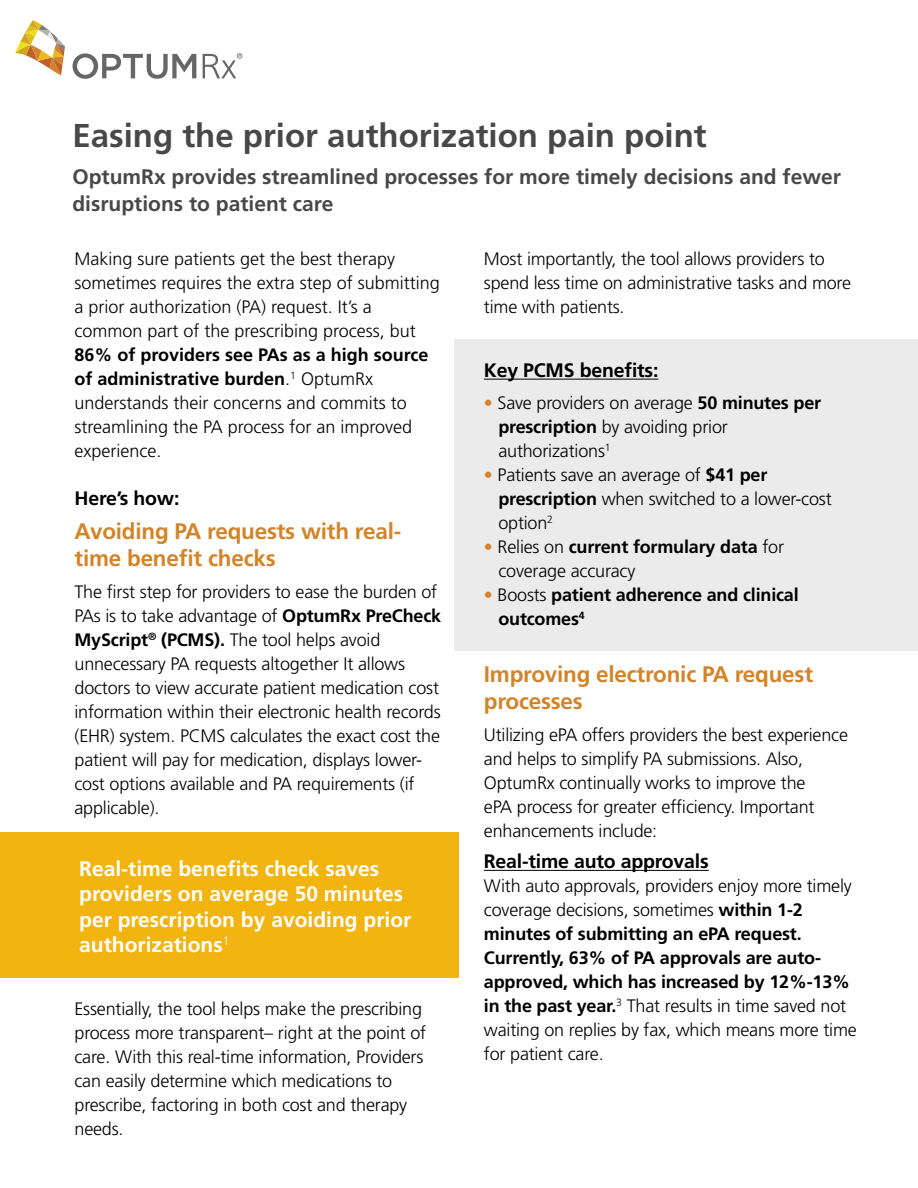
<style>
.page{position:relative;width:918px;height:1188px;background:#fff}
.page>*{position:absolute;margin:0;border:0;box-sizing:border-box;transform-origin:0 0}
.t1{font:700 33px "Frutiger";color:#484848}
.t2{font:700 22.5px/27px "Frutiger";letter-spacing:-.01em;color:#d38429}
.t3{font:700 21px/25.5px "Frutiger";color:#fff}
.t4{font:700 21px/27px "Frutiger";color:#484848}
.t5{font:700 19.5px "Frutiger";letter-spacing:-.01em;color:#000}
.t6{font:300 18px/24px "Frutiger";letter-spacing:-.01em;color:#000}
.t7{font:700 18px/24px "Frutiger";letter-spacing:-.01em;color:#000}
.s1{font-weight:700}
.s2{font-weight:700;color:#d38429}
.s3{color:#d38429}
.s4{font-weight:300}
</style>
<div class="page">
<div style="left:0;top:833px;width:459px;height:145px;background:#f2b411"></div>
<div style="left:455px;top:339px;width:463px;height:311px;background:#ebebeb"></div>
<hr style="left:484px;top:379px;width:175px;height:1px;background:#000">
<hr style="left:484px;top:870px;width:225px;height:1px;background:#000">
<svg style="left:15px;top:20px;width:50px;height:56px"></svg>
<svg style="left:73px;top:53px;width:123px;height:26px"></svg>
<svg style="left:203px;top:53px;width:39px;height:25px"></svg>
<h1 class="t1" style="left:72px;top:116px;width:636px">Easing the prior authorization pain point</h1>
<p class="t4" style="left:72px;top:163px;width:770px">OptumRx provides streamlined processes for more timely decisions and fewer disruptions to patient care</p>
<p class="t6" style="left:75px;top:246px;width:367px">Making sure patients get the best therapy sometimes requires the extra step of submitting a prior authorization (PA) request. It’s a common part of the prescribing process, but</p>
<p class="t6" style="left:75px;top:342px;width:356px"><span class="s1">86% of providers see PAs as a high source of administrative burden</span>.<sup>1</sup> OptumRx understands their concerns and commits to streamlining the PA process for an improved experience.</p>
<p class="t5" style="left:75px;top:486px;width:106px">Here’s how:</p>
<p class="t2" style="left:75px;top:518px;width:328px">Avoiding PA requests with real&shy;time benefit checks</p>
<p class="t6" style="left:75px;top:579px;width:368px">The first step for providers to ease the burden of PAs is to take advantage of <span class="s1">OptumRx PreCheck MyScript</span><sup>®</sup> <span class="s1">(PCMS).</span> The tool helps avoid unnecessary PA requests altogether It allows doctors to view accurate patient medication cost information within their electronic health records (EHR) system. PCMS calculates the exact cost the patient will pay for medication, displays lower&shy;cost options available and PA requirements (if applicable).</p>
<p class="t3" style="left:79px;top:855px;width:334px">Real-time benefits check saves providers on average 50 minutes per prescription by avoiding prior authorizations<sup>1</sup></p>
<p class="t6" style="left:75px;top:997px;width:353px">Essentially, the tool helps make the prescribing process more transparent– right at the point of care. With this real-time information, Providers can easily determine which medications to prescribe, factoring in both cost and therapy needs.</p>
<p class="t6" style="left:484px;top:246px;width:369px">Most importantly, the tool allows providers to spend less time on administrative tasks and more time with patients.</p>
<p class="t5" style="left:484px;top:359px;width:176px">Key PCMS benefits:</p>
<p class="t6" style="left:498px;top:390px;width:324px;text-indent:-14px"><span class="s2">•</span> Save providers on average <span class="s1">50 minutes per prescription</span> by avoiding prior authorizations<sup>1</sup></p>
<p class="t6" style="left:498px;top:462px;width:335px;text-indent:-14px"><span class="s2">•</span> Patients save an average of <span class="s1">$41 per prescription</span> when switched to a lower-cost option<sup>2</sup></p>
<p class="t6" style="left:498px;top:534px;width:287px;text-indent:-14px"><span class="s2">•</span> Relies on <span class="s1">current formulary data</span> for coverage accuracy</p>
<p class="t7" style="left:498px;top:582px;width:302px;text-indent:-14px"><span class="s3">•</span> <span class="s4">Boosts</span> patient adherence and clinical outcomes<sup>4</sup></p>
<p class="t2" style="left:484px;top:661px;width:331px">Improving electronic PA request processes</p>
<p class="t6" style="left:484px;top:723px;width:366px">Utilizing ePA offers providers the best experience and helps to simplify PA submissions. Also, OptumRx continually works to improve the<br>ePA process for greater efficiency. Important enhancements include:</p>
<p class="t5" style="left:484px;top:850px;width:226px">Real-time auto approvals</p>
<p class="t6" style="left:484px;top:874px;width:374px">With auto approvals, providers enjoy more timely coverage decisions, sometimes <span class="s1">within 1-2 minutes of submitting an ePA request.<br>Currently, 63% of PA approvals are auto&shy;approved, which has increased by 12%-13% in the past year.</span><sup>3</sup> That results in time saved not waiting on replies by fax, which means more time for patient care.</p>
</div>
